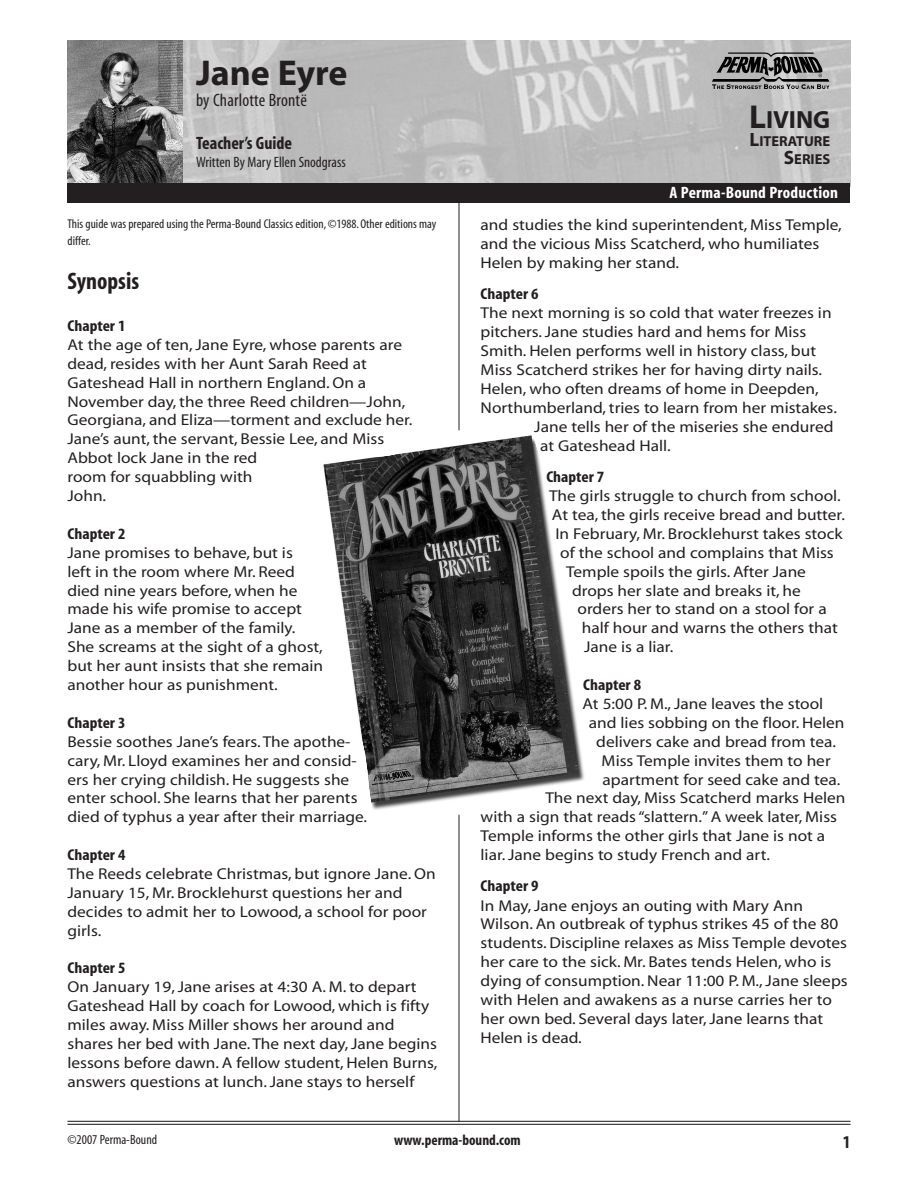
<style>
.page{position:relative;width:918px;height:1188px;background:#fff}
.page>*{position:absolute;margin:0;border:0;box-sizing:border-box;transform-origin:0 0}
.t1{font:700 36px "Myriad";color:#231f20}
.t2{font:700 24.9px "Myriad";color:#231f20}
.t3{font:700 condensed 24px "Myriad";color:#231f20}
.t4{font:condensed 18px "Myriad";letter-spacing:.01em;color:#231f20}
.t5{font:700 condensed 18px "Myriad";color:#231f20}
.t6{font:700 condensed 16.5px "Myriad";letter-spacing:.015em;color:#fff;scale:1.05 1}
.t7{font:15.75px/18.9px "Myriad";color:#231f20;scale:1.1 1}
.t8{font:700 condensed 15.75px "Myriad";color:#231f20;scale:1.1 1}
.t9{font:condensed 15px "Myriad";color:#231f20}
.t10{font:700 condensed 15px "Myriad";color:#231f20}
.t11{font:700 14.4px/18px "Myriad";color:#231f20;text-align:right}
.t12{font:condensed 13.5px "Myriad";color:#231f20}
.t13{font:condensed 12.75px/17.7px "Myriad";color:#231f20}
.s1{font-size:33.15px}
.s2{font-size:19.35px}
</style>
<div class="page">
<img style="left:176px;top:40px;width:674px;height:143px">
<img style="left:68px;top:41px;width:115px;height:142px">
<hr style="left:68px;top:1124px;width:782px;height:1px;background:#231f20">
<hr style="left:68px;top:1121px;width:782px;height:1px;background:#231f20">
<div style="left:68px;top:183px;width:782px;height:19px;background:#231f20"></div>
<svg style="left:712px;top:53px;width:118px;height:36px;background:#747474"></svg>
<hr style="left:459px;top:814px;width:1px;height:308px;background:#231f20">
<hr style="left:459px;top:198px;width:1px;height:232px;background:#231f20">
<img style="left:323px;top:425px;width:261px;height:385px">
<h1 class="t1" style="left:196px;top:59px;width:153px">Jane Eyre</h1>
<p class="t4" style="left:196px;top:93px;width:112px">by Charlotte Brontë</p>
<p class="t5" style="left:196px;top:137px;width:98px">Teacher’s Guide</p>
<p class="t9" style="left:196px;top:157px;width:151px">Written By Mary Ellen Snodgrass</p>
<p class="t13" style="left:68px;top:216px;width:370px">This guide was prepared using the Perma-Bound Classics edition, ©1988.Other editions may differ.</p>
<h3 class="t3" style="left:68px;top:272px;width:73px">Synopsis</h3>
<p class="t8" style="left:68px;top:319px;width:54px">Chapter 1</p>
<p class="t7" style="left:68px;top:336px;width:315px">At the age of ten, Jane Eyre, whose parents are dead, resides with her Aunt Sarah Reed at Gateshead Hall in northern England. On a November day, the three Reed children—John, Georgiana, and Eliza—torment and exclude her.<br>Jane’s aunt, the servant, Bessie Lee, and Miss Abbot lock Jane in the red<br>room for squabbling with<br>John.</p>
<p class="t8" style="left:68px;top:527px;width:54px">Chapter 2</p>
<p class="t7" style="left:68px;top:544px;width:234px">Jane promises to behave, but is<br>left in the room where Mr. Reed died nine years before, when he made his wife promise to accept<br>Jane as a member of the family.<br>She screams at the sight of a ghost, but her aunt insists that she remain another hour as punishment.</p>
<p class="t8" style="left:68px;top:716px;width:54px">Chapter 3</p>
<p class="t7" style="left:68px;top:733px;width:274px">Bessie soothes Jane’s fears. The apothe&shy;cary, Mr. Lloyd examines her and consid&shy;ers her crying childish. He suggests she enter school. She learns that her parents died of typhus a year after their marriage.</p>
<p class="t8" style="left:68px;top:849px;width:54px">Chapter 4</p>
<p class="t7" style="left:68px;top:866px;width:336px">The Reeds celebrate Christmas, but ignore Jane. On January 15, Mr. Brocklehurst questions her and decides to admit her to Lowood, a school for poor girls.</p>
<p class="t8" style="left:68px;top:962px;width:54px">Chapter 5</p>
<p class="t7" style="left:68px;top:979px;width:338px">On January 19, Jane arises at 4:30 A. M. to depart Gateshead Hall by coach for Lowood, which is fifty miles away. Miss Miller shows her around and shares her bed with Jane. The next day, Jane begins lessons before dawn. A fellow student, Helen Burns, answers questions at lunch. Jane stays to herself</p>
<h2 class="t2" style="left:749px;top:110px;width:83px"><span class="s1">L</span>IVING</h2>
<p class="t11" style="left:750px;top:133px;width:82px"><span class="s2">L</span>ITERATURE<br><span class="s2">S</span>ERIES</p>
<p class="t6" style="left:670px;top:186px;width:162px">A Perma-Bound Production</p>
<p class="t7" style="left:481px;top:217px;width:330px">and studies the kind superintendent, Miss Temple, and the vicious Miss Scatcherd, who humiliates<br>Helen by making her stand.</p>
<p class="t8" style="left:481px;top:288px;width:54px">Chapter 6</p>
<p class="t7" style="left:481px;top:305px;width:321px">The next morning is so cold that water freezes in</p>
<p class="t7" style="left:481px;top:324px;width:298px">pitchers. Jane studies hard and hems for Miss</p>
<p class="t7" style="left:481px;top:343px;width:306px">Smith. Helen performs well in history class, but</p>
<p class="t7" style="left:481px;top:362px;width:312px">Miss Scatcherd strikes her for having dirty nails.</p>
<p class="t7" style="left:481px;top:381px;width:309px">Helen, who often dreams of home in Deepden,</p>
<p class="t7" style="left:481px;top:399px;width:325px">Northumberland, tries to learn from her mistakes.</p>
<p class="t7" style="left:534px;top:418px;width:274px">Jane tells her of the miseries she endured</p>
<p class="t7" style="left:540px;top:437px;width:120px">at Gateshead Hall.</p>
<p class="t8" style="left:546px;top:471px;width:54px">Chapter 7</p>
<p class="t7" style="left:549px;top:488px;width:267px">The girls struggle to church from school.</p>
<p class="t7" style="left:552px;top:507px;width:268px">At tea, the girls receive bread and butter.</p>
<p class="t7" style="left:555px;top:525px;width:263px">In February, Mr. Brocklehurst takes stock</p>
<p class="t7" style="left:560px;top:544px;width:250px">of the school and complains that Miss</p>
<p class="t7" style="left:566px;top:563px;width:220px">Temple spoils the girls. After Jane</p>
<p class="t7" style="left:572px;top:582px;width:209px">drops her slate and breaks it, he</p>
<p class="t7" style="left:578px;top:601px;width:228px">orders her to stand on a stool for a</p>
<p class="t7" style="left:582px;top:620px;width:234px">half hour and warns the others that</p>
<p class="t7" style="left:584px;top:639px;width:83px">Jane is a liar.</p>
<p class="t8" style="left:583px;top:679px;width:54px">Chapter 8</p>
<p class="t7" style="left:583px;top:696px;width:220px">At 5:00 P. M., Jane leaves the stool</p>
<p class="t7" style="left:589px;top:714px;width:234px">and lies sobbing on the floor. Helen</p>
<p class="t7" style="left:596px;top:733px;width:220px">delivers cake and bread from tea.</p>
<p class="t7" style="left:602px;top:752px;width:210px">Miss Temple invites them to her</p>
<p class="t7" style="left:603px;top:771px;width:218px">apartment for seed cake and tea.</p>
<p class="t7" style="left:545px;top:790px;width:274px">The next day, Miss Scatcherd marks Helen</p>
<p class="t7" style="left:481px;top:809px;width:326px">with a sign that reads “slattern.” A week later, Miss</p>
<p class="t7" style="left:481px;top:828px;width:315px">Temple informs the other girls that Jane is not a</p>
<p class="t7" style="left:481px;top:847px;width:265px">liar. Jane begins to study French and art.</p>
<p class="t8" style="left:481px;top:880px;width:54px">Chapter 9</p>
<p class="t7" style="left:481px;top:897px;width:335px">In May, Jane enjoys an outing with Mary Ann Wilson. An outbreak of typhus strikes 45 of the 80 students. Discipline relaxes as Miss Temple devotes her care to the sick. Mr. Bates tends Helen, who is dying of consumption. Near 11:00 P. M., Jane sleeps with Helen and awakens as a nurse carries her to her own bed. Several days later, Jane learns that Helen is dead.</p>
<p class="t12" style="left:68px;top:1134px;width:91px">©2007 Perma-Bound</p>
<p class="t10" style="left:394px;top:1134px;width:128px">www.perma-bound.com</p>
<p class="t5" style="left:843px;top:1135px;width:9px">1</p>
</div>
